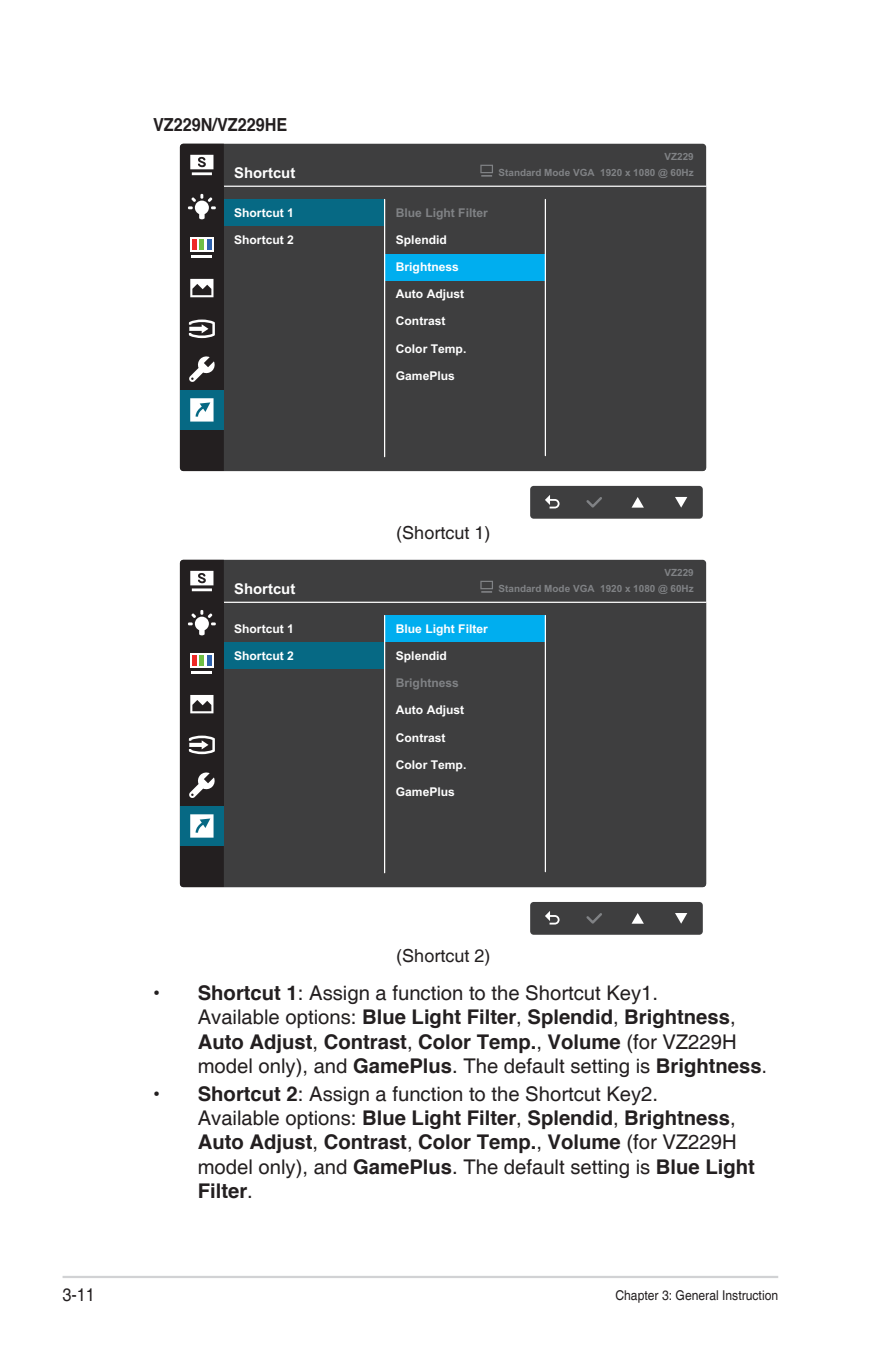
<style>
.page{position:relative;width:893px;height:1346px;background:#fff}
.page>*{position:absolute;margin:0;border:0;box-sizing:border-box;transform-origin:0 0}
.Bulleted_Text{font:20.25px/24.3px "Helvetica";color:#231f20}
.Body_Text{font:18px "Helvetica";color:#231f20}
.Table_Text_-new{font:700 18px "Helvetica";color:#231f20;scale:.9 1}
.Body_Text-2{font:18px "Helvetica";color:#231f20;scale:.9 1}
.t1{font:700 14.85px "Arial";color:#fff}
.t2{font:13.5px "Helvetica";color:#231f20;scale:.9 1}
.t3{font:700 12.15px "Arial";color:#fff}
.t4{font:700 12.15px "Arial";color:#808285}
.t5{font:700 9.9px "Arial";color:#808285}
.s1{font-weight:700}
</style>
<div class="page">
<hr style="left:63px;top:1276px;width:715px;height:2px;background:#d1d2d4">
<div style="left:530px;top:486px;width:173px;height:33px;background:#3e3e3f;border-radius:4px"></div>
<div style="left:180px;top:144px;width:526px;height:327px;background:#3e3e3f;border-radius:4px"></div>
<div style="left:224px;top:199px;width:161px;height:27px;background:#066984"></div>
<div style="left:385px;top:254px;width:160px;height:27px;background:#00aeef"></div>
<hr style="left:545px;top:199px;width:1px;height:257px;background:#fff">
<hr style="left:384px;top:199px;width:1px;height:258px;background:#fff">
<svg style="left:586px;top:497px;width:16px;height:11px"></svg>
<svg style="left:675px;top:497px;width:12px;height:11px"></svg>
<svg style="left:631px;top:497px;width:13px;height:11px"></svg>
<hr style="left:224px;top:186px;width:482px;height:1px;background:#fff">
<svg style="left:180px;top:144px;width:44px;height:327px;background:#414649"></svg>
<svg style="left:545px;top:495px;width:15px;height:13px"></svg>
<svg style="left:480px;top:165px;width:13px;height:12px"></svg>
<div style="left:530px;top:902px;width:173px;height:33px;background:#3e3e3f;border-radius:4px"></div>
<div style="left:180px;top:560px;width:526px;height:327px;background:#3e3e3f;border-radius:4px"></div>
<svg style="left:224px;top:642px;width:482px;height:245px"></svg>
<div style="left:224px;top:642px;width:161px;height:26px;background:#066984"></div>
<div style="left:385px;top:615px;width:160px;height:27px;background:#00aeef"></div>
<hr style="left:545px;top:615px;width:1px;height:257px;background:#fff">
<hr style="left:384px;top:615px;width:1px;height:258px;background:#fff">
<svg style="left:586px;top:913px;width:16px;height:11px"></svg>
<svg style="left:675px;top:913px;width:12px;height:11px"></svg>
<svg style="left:631px;top:913px;width:13px;height:11px"></svg>
<hr style="left:224px;top:602px;width:482px;height:1px;background:#fff">
<svg style="left:180px;top:560px;width:44px;height:327px;background:#414649"></svg>
<svg style="left:545px;top:911px;width:15px;height:13px"></svg>
<svg style="left:480px;top:581px;width:13px;height:12px"></svg>
<p class="Table_Text_-new" style="left:153px;top:113px;width:151px">VZ229N/VZ229HE</p>
<p class="t1" style="left:234px;top:163px;width:63px">Shortcut</p>
<p class="t3" style="left:234px;top:205px;width:61px">Shortcut 1</p>
<p class="t3" style="left:234px;top:232px;width:61px">Shortcut 2</p>
<p class="t1" style="left:234px;top:579px;width:63px">Shortcut</p>
<p class="t3" style="left:234px;top:621px;width:61px">Shortcut 1</p>
<p class="t3" style="left:234px;top:648px;width:61px">Shortcut 2</p>
<p class="t5" style="left:664px;top:150px;width:31px">VZ229</p>
<p class="t5" style="left:499px;top:166px;width:197px">Standard Mode VGA 1920 x 1080 @ 60Hz</p>
<p class="t4" style="left:396px;top:205px;width:93px">Blue Light Filter</p>
<p class="t3" style="left:396px;top:232px;width:53px">Splendid</p>
<p class="t3" style="left:396px;top:259px;width:65px">Brightness</p>
<p class="t3" style="left:396px;top:286px;width:70px">Auto Adjust</p>
<p class="t3" style="left:396px;top:313px;width:51px">Contrast</p>
<p class="t3" style="left:396px;top:340px;width:72px">Color Temp.</p>
<p class="t3" style="left:396px;top:367px;width:61px">GamePlus</p>
<p class="Body_Text" style="left:396px;top:522px;width:96px">(Shortcut 1)</p>
<p class="t5" style="left:664px;top:566px;width:31px">VZ229</p>
<p class="t5" style="left:499px;top:582px;width:197px">Standard Mode VGA 1920 x 1080 @ 60Hz</p>
<p class="t3" style="left:396px;top:621px;width:93px">Blue Light Filter</p>
<p class="t3" style="left:396px;top:648px;width:53px">Splendid</p>
<p class="t4" style="left:396px;top:675px;width:65px">Brightness</p>
<p class="t3" style="left:396px;top:702px;width:70px">Auto Adjust</p>
<p class="t3" style="left:396px;top:729px;width:51px">Contrast</p>
<p class="t3" style="left:396px;top:756px;width:72px">Color Temp.</p>
<p class="t3" style="left:396px;top:783px;width:61px">GamePlus</p>
<p class="Body_Text" style="left:396px;top:945px;width:96px">(Shortcut 2)</p>
<p class="Bulleted_Text" style="left:198px;top:981px;width:570px;text-indent:-45px"><span class="s1">• Shortcut 1</span>: Assign a function to the Shortcut Key1.<br>Available options: <span class="s1">Blue Light Filter</span>, <span class="s1">Splendid</span>, <span class="s1">Brightness</span>, <span class="s1">Auto Adjust</span>, <span class="s1">Contrast</span>, <span class="s1">Color Temp.</span>, <span class="s1">Volume</span> (for VZ229H model only), and <span class="s1">GamePlus</span>. The default setting is <span class="s1">Brightness</span>.</p>
<p class="Bulleted_Text" style="left:198px;top:1082px;width:559px;text-indent:-45px"><span class="s1">• Shortcut 2</span>: Assign a function to the Shortcut Key2.<br>Available options: <span class="s1">Blue Light Filter</span>, <span class="s1">Splendid</span>, <span class="s1">Brightness</span>, <span class="s1">Auto Adjust</span>, <span class="s1">Contrast</span>, <span class="s1">Color Temp.</span>, <span class="s1">Volume</span> (for VZ229H model only), and <span class="s1">GamePlus</span>. The default setting is <span class="s1">Blue Light Filter</span>.</p>
<p class="Body_Text-2" style="left:63px;top:1284px;width:38px">3-11</p>
<p class="t2" style="left:615px;top:1287px;width:182px">Chapter 3: General Instruction</p>
</div>
